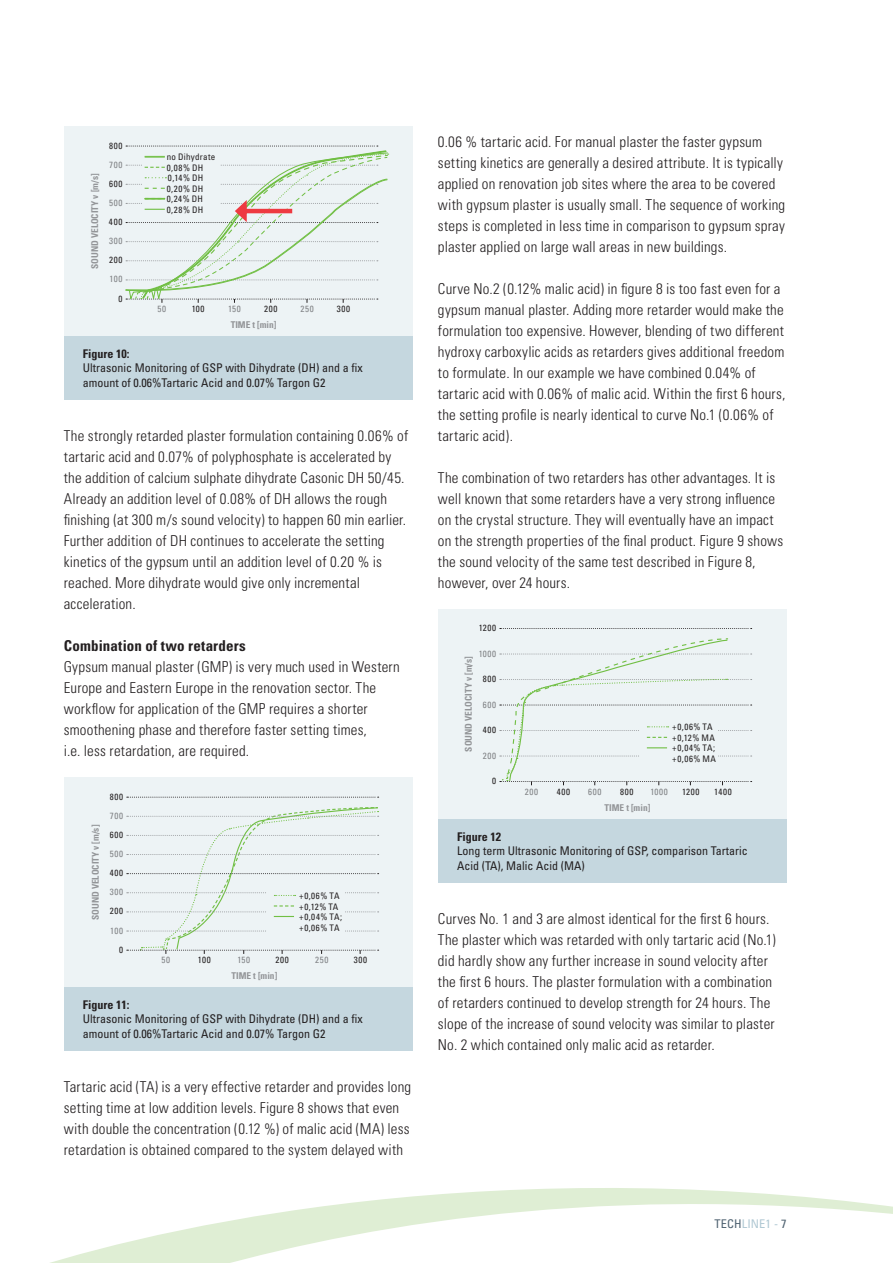
<style>
.page{position:relative;width:893px;height:1263px;background:#fff}
.page>*{position:absolute;margin:0;border:0;box-sizing:border-box;transform-origin:0 0}
.t1{font:300 condensed 15px/21px "Univers";letter-spacing:.01em;color:#231f20}
.t2{font:700 condensed 15px "Univers";letter-spacing:.015em;color:#231f20}
.t3{font:condensed 12px/14.4px "Univers";color:#231f20}
.t4{font:700 condensed 12px "Univers";color:#231f20}
.t5{font:condensed 12px "Univers";letter-spacing:.01em;color:#b0c8d3}
.t6{font:700 condensed 9.45px "Univers";color:#939598}
.t7{font:condensed 9px/10.5px "Univers";letter-spacing:.07em;color:#231f20}
.t8{font:condensed 9px "Univers";letter-spacing:.07em;color:#808285}
.t9{font:condensed 9px/10.5px "Univers";letter-spacing:.03em;color:#231f20}
.s1{color:#506372}
</style>
<div class="page">
<svg style="left:50px;top:1188px;width:843px;height:75px"></svg>
<div style="left:64px;top:126px;width:348px;height:273px;background:#edf3f5"></div>
<div style="left:64px;top:777px;width:348px;height:273px;background:#edf3f5"></div>
<div style="left:438px;top:609px;width:349px;height:273px;background:#edf3f5"></div>
<svg style="left:125px;top:146px;width:264px;height:157px"></svg>
<svg style="left:127px;top:797px;width:252px;height:1px"></svg>
<svg style="left:127px;top:807px;width:252px;height:147px"></svg>
<svg style="left:500px;top:628px;width:252px;height:157px"></svg>
<div style="left:64px;top:336px;width:348px;height:63px;background:#c5d7df"></div>
<div style="left:64px;top:987px;width:348px;height:63px;background:#c5d7df"></div>
<div style="left:438px;top:819px;width:349px;height:63px;background:#c5d7df"></div>
<p class="t6" style="left:89px;top:269px;width:97px;rotate:-90deg">SOUND VELOCITY v [m/s]</p>
<p class="t7" style="left:109px;top:140px;width:15px">800</p>
<p class="t8" style="left:109px;top:159px;width:15px">700</p>
<p class="t7" style="left:109px;top:178px;width:15px">600</p>
<p class="t8" style="left:109px;top:197px;width:15px">500</p>
<p class="t7" style="left:109px;top:216px;width:15px">400</p>
<p class="t8" style="left:109px;top:235px;width:15px">300</p>
<p class="t7" style="left:109px;top:255px;width:15px">200</p>
<p class="t8" style="left:110px;top:274px;width:14px">100</p>
<p class="t7" style="left:118px;top:293px;width:5px">0</p>
<p class="t9" style="left:167px;top:152px;width:50px">no Dihydrate<br>0,08% DH<br>0,14% DH<br>0,20% DH<br>0,24% DH<br>0,28% DH</p>
<p class="t8" style="left:157px;top:303px;width:10px">50</p>
<p class="t7" style="left:192px;top:303px;width:14px">100</p>
<p class="t8" style="left:228px;top:303px;width:14px">150</p>
<p class="t7" style="left:264px;top:303px;width:15px">200</p>
<p class="t8" style="left:301px;top:303px;width:15px">250</p>
<p class="t7" style="left:337px;top:303px;width:15px">300</p>
<p class="t6" style="left:231px;top:319px;width:47px">TIME t [min]</p>
<p class="t4" style="left:83px;top:346px;width:48px">Figure 10:</p>
<p class="t3" style="left:83px;top:361px;width:281px">Ultrasonic Monitoring of GSP with Dihydrate (DH) and a fix amount of 0.06%Tartaric Acid and 0.07% Targon G2</p>
<p class="t1" style="left:64px;top:425px;width:346px">The strongly retarded plaster formulation containing 0.06% of tartaric acid and 0.07% of polyphosphate is accelerated by the addition of calcium sulphate dihydrate Casonic DH 50/45.<br>Already an addition level of 0.08% of DH allows the rough finishing (at 300 m/s sound velocity) to happen 60 min earlier.<br>Further addition of DH continues to accelerate the setting kinetics of the gypsum until an addition level of 0.20 % is reached. More dihydrate would give only incremental acceleration.</p>
<p class="t2" style="left:64px;top:636px;width:184px">Combination of two retarders</p>
<p class="t1" style="left:64px;top:656px;width:337px">Gypsum manual plaster (GMP) is very much used in Western Europe and Eastern Europe in the renovation sector. The workflow for application of the GMP requires a shorter smoothening phase and therefore faster setting times,<br>i.e. less retardation, are required.</p>
<p class="t6" style="left:90px;top:920px;width:97px;rotate:-90deg">SOUND VELOCITY v [m/s]</p>
<p class="t7" style="left:110px;top:791px;width:15px">800</p>
<p class="t8" style="left:110px;top:810px;width:15px">700</p>
<p class="t7" style="left:110px;top:829px;width:15px">600</p>
<p class="t8" style="left:110px;top:848px;width:15px">500</p>
<p class="t7" style="left:110px;top:867px;width:15px">400</p>
<p class="t8" style="left:110px;top:886px;width:15px">300</p>
<p class="t7" style="left:110px;top:906px;width:15px">200</p>
<p class="t8" style="left:110px;top:925px;width:14px">100</p>
<p class="t7" style="left:119px;top:944px;width:5px">0</p>
<p class="t7" style="left:299px;top:890px;width:45px">+0,06% TA +0,12% TA +0,04% TA; +0,06% TA</p>
<p class="t8" style="left:161px;top:954px;width:10px">50</p>
<p class="t7" style="left:198px;top:954px;width:14px">100</p>
<p class="t8" style="left:237px;top:954px;width:14px">150</p>
<p class="t7" style="left:276px;top:954px;width:15px">200</p>
<p class="t8" style="left:315px;top:954px;width:15px">250</p>
<p class="t7" style="left:354px;top:954px;width:15px">300</p>
<p class="t6" style="left:231px;top:970px;width:47px">TIME t [min]</p>
<p class="t4" style="left:83px;top:997px;width:48px">Figure 11:</p>
<p class="t3" style="left:83px;top:1012px;width:281px">Ultrasonic Monitoring of GSP with Dihydrate (DH) and a fix amount of 0.06%Tartaric Acid and 0.07% Targon G2</p>
<p class="t1" style="left:64px;top:1076px;width:349px">Tartaric acid (TA) is a very effective retarder and provides long setting time at low addition levels. Figure 8 shows that even with double the concentration (0.12 %) of malic acid (MA) less retardation is obtained compared to the system delayed with</p>
<p class="t1" style="left:438px;top:131px;width:349px">0.06 % tartaric acid. For manual plaster the faster gypsum setting kinetics are generally a desired attribute. It is typically applied on renovation job sites where the area to be covered with gypsum plaster is usually small. The sequence of working steps is completed in less time in comparison to gypsum spray plaster applied on large wall areas in new buildings.</p>
<p class="t1" style="left:438px;top:278px;width:349px">Curve No.2 (0.12% malic acid) in figure 8 is too fast even for a gypsum manual plaster. Adding more retarder would make the formulation too expensive. However, blending of two different hydroxy carboxylic acids as retarders gives additional freedom to formulate. In our example we have combined 0.04% of tartaric acid with 0.06% of malic acid. Within the first 6 hours, the setting profile is nearly identical to curve No.1 (0.06% of tartaric acid).</p>
<p class="t1" style="left:438px;top:467px;width:347px">The combination of two retarders has other advantages. It is well known that some retarders have a very strong influence on the crystal structure. They will eventually have an impact on the strength properties of the final product. Figure 9 shows the sound velocity of the same test described in Figure 8, however, over 24 hours.</p>
<p class="t7" style="left:479px;top:622px;width:19px">1200</p>
<p class="t8" style="left:479px;top:648px;width:19px">1000</p>
<p class="t7" style="left:483px;top:673px;width:15px">800</p>
<p class="t8" style="left:483px;top:699px;width:15px">600</p>
<p class="t7" style="left:483px;top:724px;width:15px">400</p>
<p class="t8" style="left:483px;top:750px;width:15px">200</p>
<p class="t7" style="left:492px;top:775px;width:5px">0</p>
<p class="t6" style="left:463px;top:751px;width:97px;rotate:-90deg">SOUND VELOCITY v [m/s]</p>
<p class="t7" style="left:672px;top:722px;width:46px">+0,06% TA +0,12% MA +0,04% TA; +0,06% MA</p>
<p class="t8" style="left:525px;top:786px;width:15px">200</p>
<p class="t7" style="left:557px;top:786px;width:15px">400</p>
<p class="t8" style="left:588px;top:786px;width:15px">600</p>
<p class="t7" style="left:620px;top:786px;width:15px">800</p>
<p class="t8" style="left:650px;top:786px;width:19px">1000</p>
<p class="t7" style="left:682px;top:786px;width:19px">1200</p>
<p class="t7" style="left:714px;top:786px;width:19px">1400</p>
<p class="t6" style="left:604px;top:801px;width:47px">TIME t [min]</p>
<p class="t4" style="left:457px;top:829px;width:45px">Figure 12</p>
<p class="t3" style="left:457px;top:844px;width:292px">Long term Ultrasonic Monitoring of GSP, comparison Tartaric<br>Acid (TA), Malic Acid (MA)</p>
<p class="t1" style="left:438px;top:908px;width:339px">Curves No. 1 and 3 are almost identical for the first 6 hours.<br>The plaster which was retarded with only tartaric acid (No.1) did hardly show any further increase in sound velocity after the first 6 hours. The plaster formulation with a combination of retarders continued to develop strength for 24 hours. The slope of the increase of sound velocity was similar to plaster No. 2 which contained only malic acid as retarder.</p>
<p class="t5" style="left:714px;top:1216px;width:74px"><span class="s1">TECH</span> LINE1 - <span class="s1">7</span></p>
</div>
